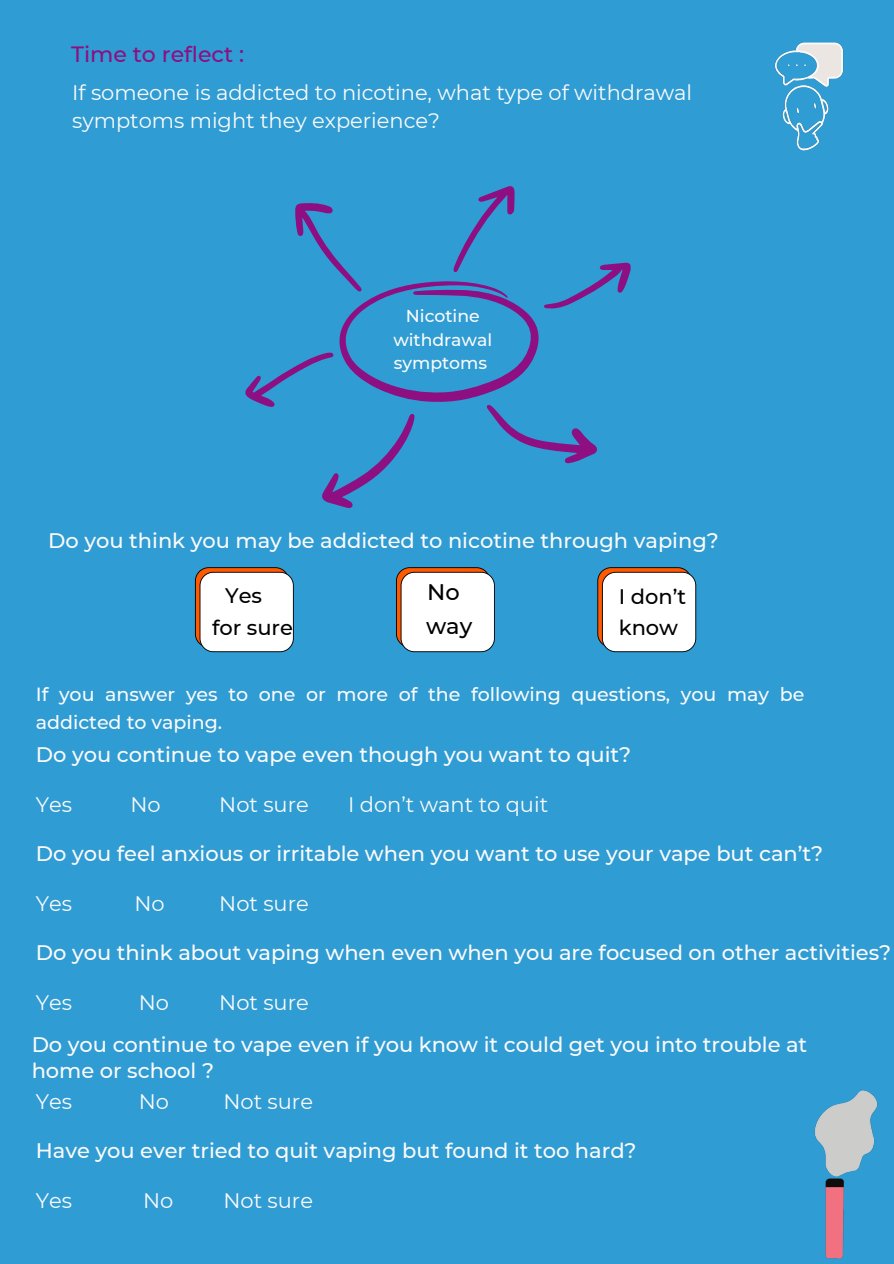
<style>
.page{position:relative;width:894px;height:1264px;background:#fff}
.page>*{position:absolute;margin:0;border:0;box-sizing:border-box;transform-origin:0 0}
.t1{font:500 22.5px/33.8px "Montserrat";color:#000}
.t2{font:500 22.05px "Montserrat";color:#8d0f82}
.t3{font:500 21px/25.8px "Montserrat";color:#fbfbfc}
.t4{font:21px/28.2px "Montserrat";color:#fbfbfc}
.t5{font:500 21px/31.5px "Montserrat";color:#000}
.t6{font:500 19.05px/28.2px "Montserrat";color:#fbfbfc}
.t7{font:500 17.25px/23.7px "Montserrat";color:#fbfbfc;text-align:center}
</style>
<div class="page">
<div style="left:0;top:0;width:893px;height:1263px;background:#2f9cd3"></div>
<svg style="left:195px;top:567px;width:99px;height:85px;background:#eae2de"></svg>
<svg style="left:396px;top:567px;width:98px;height:85px;background:#ebe3df"></svg>
<svg style="left:245px;top:186px;width:385px;height:322px"></svg>
<svg style="left:597px;top:567px;width:99px;height:85px;background:#eae2de"></svg>
<img style="left:774px;top:42px;width:70px;height:109px">
<img style="left:814px;top:1090px;width:64px;height:169px">
<h1 class="t2" style="left:71px;top:41px;width:174px">Time to reflect :</h1>
<h1 class="t4" style="left:72px;top:78px;width:621px">If someone is addicted to nicotine, what type of withdrawal symptoms might they experience?</h1>
<h2 class="t7" style="left:393px;top:304px;width:100px">Nicotine withdrawal symptoms</h2>
<h2 class="t3" style="left:48px;top:527px;width:672px">Do you think you may be addicted to nicotine through vaping?</h2>
<p class="t5" style="left:212px;top:580px;width:82px;text-indent:13px">Yes for sure</p>
<p class="t1" style="left:426px;top:575px;width:48px">No way</p>
<h1 class="t5" style="left:618px;top:580px;width:69px">I don’t know</h1>
<h1 class="t6" style="left:36px;top:679px;width:769px">If you answer yes to one or more of the following questions, you may be addicted to vaping.</h1>
<h1 class="t3" style="left:36px;top:741px;width:596px">Do you continue to vape even though you want to quit?</h1>
<p class="t4" style="left:36px;top:790px;width:38px">Yes</p>
<h1 class="t4" style="left:130px;top:790px;width:32px">No</h1>
<h2 class="t4" style="left:219px;top:790px;width:91px">Not sure</h2>
<h2 class="t4" style="left:348px;top:790px;width:201px">I don’t want to quit</h2>
<h2 class="t3" style="left:36px;top:840px;width:788px">Do you feel anxious or irritable when you want to use your vape but can’t?</h2>
<h2 class="t4" style="left:36px;top:889px;width:38px">Yes</h2>
<h1 class="t4" style="left:134px;top:889px;width:32px">No</h1>
<h2 class="t4" style="left:219px;top:889px;width:91px">Not sure</h2>
<h2 class="t3" style="left:36px;top:939px;width:856px">Do you think about vaping when even when you are focused on other activities?</h2>
<h2 class="t4" style="left:36px;top:988px;width:38px">Yes</h2>
<h1 class="t4" style="left:139px;top:988px;width:32px">No</h1>
<h2 class="t4" style="left:219px;top:988px;width:91px">Not sure</h2>
<h2 class="t3" style="left:32px;top:1031px;width:776px">Do you continue to vape even if you know it could get you into trouble at home or school ?</h2>
<h2 class="t4" style="left:36px;top:1087px;width:38px">Yes</h2>
<h1 class="t4" style="left:139px;top:1087px;width:32px">No</h1>
<h2 class="t4" style="left:223px;top:1087px;width:91px">Not sure</h2>
<h2 class="t3" style="left:36px;top:1137px;width:602px">Have you ever tried to quit vaping but found it too hard?</h2>
<h2 class="t4" style="left:36px;top:1186px;width:38px">Yes</h2>
<h1 class="t4" style="left:143px;top:1186px;width:32px">No</h1>
<h2 class="t4" style="left:223px;top:1186px;width:91px">Not sure</h2>
</div>
